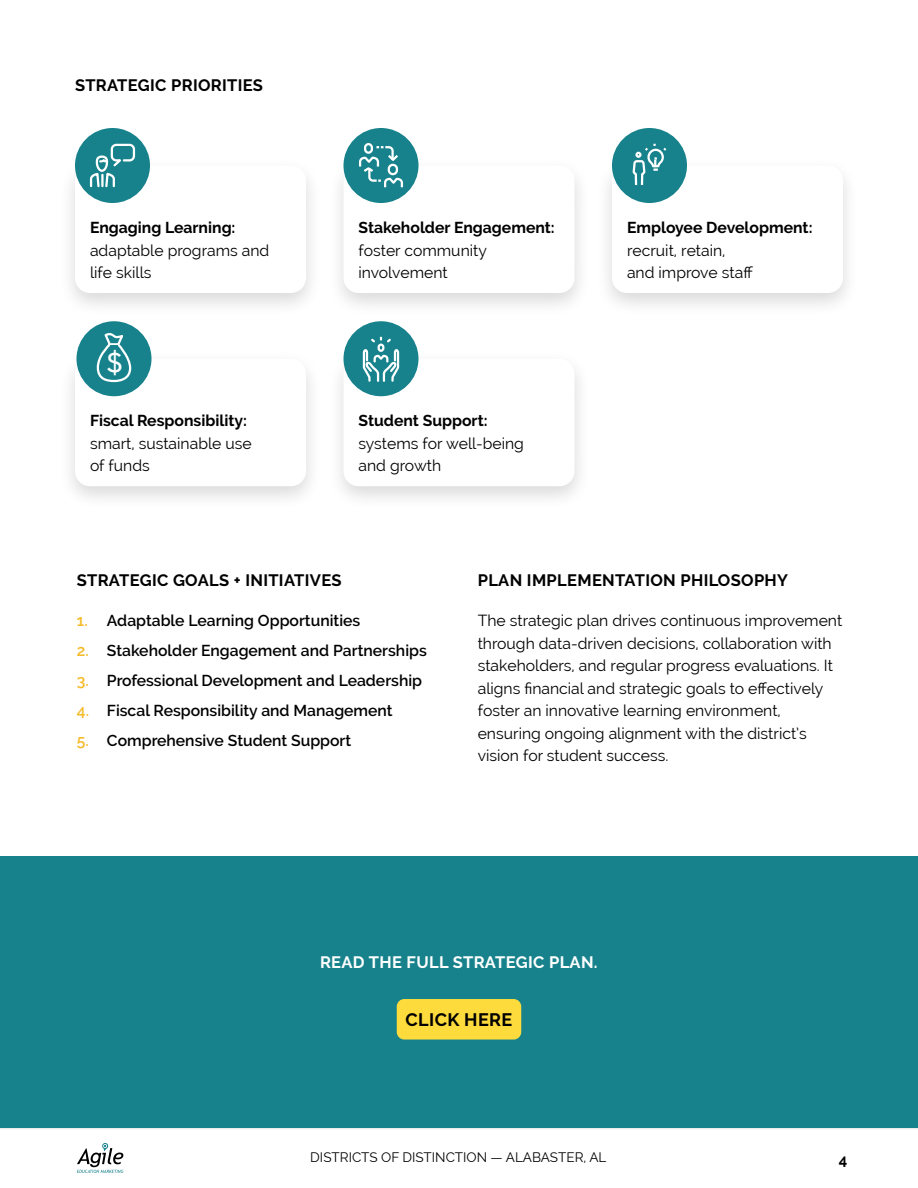
<style>
.page{position:relative;width:918px;height:1188px;background:#fff}
.page>*{position:absolute;margin:0;border:0;box-sizing:border-box;transform-origin:0 0}
.t1{font:30.15px "Effra";color:#fff}
.t2{font:700 18px "Raleway";letter-spacing:.02em;color:#000}
.t3{font:700 16.5px "Raleway";letter-spacing:.02em;color:#000}
.t4{font:700 16.5px "Raleway";letter-spacing:.02em;color:#fff}
.t5{font:15.75px/22.5px "Raleway";color:#000}
.t6{font:600 15.75px "Raleway";color:#000}
.t7{font:700 15.75px "Raleway";color:#000}
.t8{font:700 15px "Raleway";color:#000}
.t9{font:13.5px "Raleway";color:#000}
.s1{color:#f5bb2b}
</style>
<div class="page">
<svg style="left:77px;top:1143px;width:46px;height:30px"></svg>
<hr style="left:0;top:1128px;width:918px;height:1px;background:#e9e9e9">
<div style="left:0;top:856px;width:918px;height:272px;background:#17828c"></div>
<div style="left:58px;top:156px;width:265px;height:161px;background:#000;opacity:.15"></div>
<div style="left:75px;top:166px;width:231px;height:127px;background:#fff;border-radius:15px"></div>
<div style="left:58px;top:349px;width:265px;height:161px;background:#000;opacity:.15"></div>
<div style="left:75px;top:359px;width:231px;height:127px;background:#fff;border-radius:15px"></div>
<div style="left:327px;top:156px;width:264px;height:161px;background:#000;opacity:.15"></div>
<div style="left:344px;top:166px;width:230px;height:127px;background:#fff;border-radius:15px"></div>
<div style="left:327px;top:349px;width:264px;height:161px;background:#000;opacity:.15"></div>
<div style="left:344px;top:359px;width:230px;height:127px;background:#fff;border-radius:15px"></div>
<div style="left:595px;top:156px;width:265px;height:161px;background:#000;opacity:.15"></div>
<div style="left:612px;top:166px;width:231px;height:127px;background:#fff;border-radius:15px"></div>
<div style="left:75px;top:128px;width:75px;height:75px;background:#17828c;border-radius:50%"></div>
<div style="left:76px;top:321px;width:76px;height:75px;background:#17828c;border-radius:50%"></div>
<div style="left:344px;top:128px;width:74px;height:75px;background:#17828c;border-radius:50%"></div>
<div style="left:344px;top:321px;width:74px;height:75px;background:#17828c;border-radius:50%"></div>
<div style="left:612px;top:128px;width:75px;height:75px;background:#17828c;border-radius:50%"></div>
<svg style="left:89px;top:143px;width:47px;height:45px"></svg>
<div style="left:364px;top:143px;width:9px;height:11px;border:2px solid #fff;border-radius:4px"></div>
<svg style="left:359px;top:145px;width:44px;height:43px"></svg>
<svg style="left:632px;top:143px;width:35px;height:42px"></svg>
<svg style="left:362px;top:336px;width:38px;height:46px"></svg>
<div style="left:397px;top:999px;width:124px;height:41px;background:#fddb3c;border-radius:8px"></div>
<svg style="left:96px;top:333px;width:36px;height:50px"></svg>
<p class="t3" style="left:75px;top:75px;width:189px">STRATEGIC PRIORITIES</p>
<p class="t7" style="left:90px;top:218px;width:147px">Engaging Learning:</p>
<p class="t5" style="left:90px;top:239px;width:181px">adaptable programs and life skills</p>
<h1 class="t1" style="left:107px;top:344px;width:18px">$</h1>
<p class="t7" style="left:90px;top:412px;width:159px">Fiscal Responsibility:</p>
<p class="t5" style="left:90px;top:432px;width:163px">smart, sustainable use of funds</p>
<p class="t7" style="left:358px;top:218px;width:198px">Stakeholder Engagement:</p>
<p class="t5" style="left:358px;top:239px;width:130px">foster community involvement</p>
<p class="t7" style="left:358px;top:412px;width:131px">Student Support:</p>
<p class="t5" style="left:358px;top:432px;width:167px">systems for well-being and growth</p>
<p class="t7" style="left:627px;top:218px;width:187px">Employee Development:</p>
<p class="t5" style="left:627px;top:239px;width:128px">recruit, retain, and improve staff</p>
<p class="t3" style="left:77px;top:570px;width:266px">STRATEGIC GOALS + INITIATIVES</p>
<p class="t6" style="left:77px;top:611px;width:285px"><span class="s1">1.</span> Adaptable Learning Opportunities</p>
<p class="t6" style="left:77px;top:641px;width:351px"><span class="s1">2.</span> Stakeholder Engagement and Partnerships</p>
<p class="t6" style="left:77px;top:671px;width:347px"><span class="s1">3.</span> Professional Development and Leadership</p>
<p class="t6" style="left:77px;top:701px;width:317px"><span class="s1">4.</span> Fiscal Responsibility and Management</p>
<p class="t6" style="left:77px;top:731px;width:276px"><span class="s1">5.</span> Comprehensive Student Support</p>
<p class="t3" style="left:478px;top:570px;width:312px">PLAN IMPLEMENTATION PHILOSOPHY</p>
<p class="t5" style="left:478px;top:609px;width:366px">The strategic plan drives continuous improvement through data-driven decisions, collaboration with stakeholders, and regular progress evaluations. It aligns financial and strategic goals to effectively foster an innovative learning environment, ensuring ongoing alignment with the district’s vision for student success.</p>
<p class="t4" style="left:320px;top:953px;width:279px">READ THE FULL STRATEGIC PLAN.</p>
<p class="t2" style="left:406px;top:1010px;width:108px">CLICK HERE</p>
<p class="t9" style="left:310px;top:1150px;width:298px">DISTRICTS OF DISTINCTION — ALABASTER, AL</p>
<p class="t8" style="left:839px;top:1151px;width:10px">4</p>
</div>
